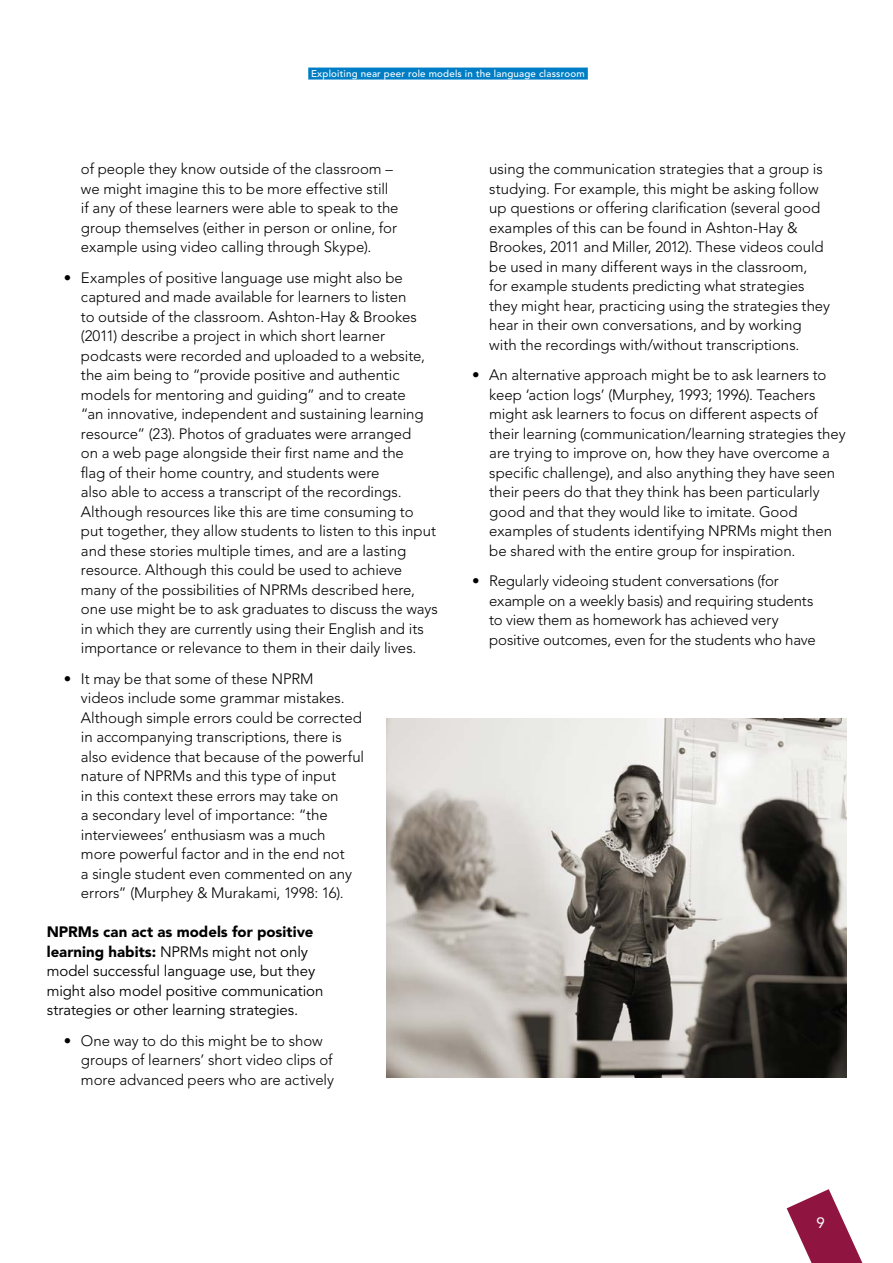
<style>
.page{position:relative;width:893px;height:1263px;background:#fff}
.page>*{position:absolute;margin:0;border:0;box-sizing:border-box;transform-origin:0 0}
.t1{font:300 15px/19.5px "Avenir LT Std";letter-spacing:-.005em;color:#000}
.t2{font:15px/19.5px "Avenir LT Std";letter-spacing:-.005em;color:#000}
.t3{font:15px "Avenir LT Std";color:#fff}
.t4{font:500 9.75px "Avenir LT Std";letter-spacing:.02em;color:#fff}
.s1{font-weight:900}
</style>
<div class="page">
<div style="left:308px;top:68px;width:280px;height:12px;background:#007ec5"></div>
<img style="left:387px;top:719px;width:459px;height:359px">
<svg style="left:787px;top:1189px;width:76px;height:74px"></svg>
<p class="t4" style="left:311px;top:68px;width:275px">Exploiting near peer role models in the language classroom</p>
<p class="t1" style="left:81px;top:159px;width:319px">of people they know outside of the classroom – we might imagine this to be more effective still if any of these learners were able to speak to the group themselves (either in person or online, for example using video calling through Skype).</p>
<p class="t1" style="left:81px;top:268px;width:358px;text-indent:-17px">• Examples of positive language use might also be captured and made available for learners to listen<br>to outside of the classroom. Ashton-Hay &amp; Brookes (2011) describe a project in which short learner podcasts were recorded and uploaded to a website, the aim being to “provide positive and authentic models for mentoring and guiding” and to create<br>“an innovative, independent and sustaining learning resource” (23). Photos of graduates were arranged<br>on a web page alongside their first name and the<br>flag of their home country, and students were<br>also able to access a transcript of the recordings.<br>Although resources like this are time consuming to put together, they allow students to listen to this input and these stories multiple times, and are a lasting resource. Although this could be used to achieve many of the possibilities of NPRMs described here, one use might be to ask graduates to discuss the ways in which they are currently using their English and its importance or relevance to them in their daily lives.</p>
<p class="t1" style="left:81px;top:669px;width:285px;text-indent:-17px">• It may be that some of these NPRM<br>videos include some grammar mistakes.<br>Although simple errors could be corrected in accompanying transcriptions, there is also evidence that because of the powerful nature of NPRMs and this type of input<br>in this context these errors may take on<br>a secondary level of importance: “the interviewees’ enthusiasm was a much<br>more powerful factor and in the end not<br>a single student even commented on any errors” (Murphey &amp; Murakami, 1998: 16).</p>
<p class="t2" style="left:47px;top:923px;width:278px"><span class="s1">NPRMs can act as models for positive learning habits:</span> NPRMs might not only model successful language use, but they might also model positive communication strategies or other learning strategies.</p>
<p class="t1" style="left:81px;top:1031px;width:255px;text-indent:-17px">• One way to do this might be to show groups of learners’ short video clips of more advanced peers who are actively</p>
<p class="t1" style="left:489px;top:159px;width:342px">using the communication strategies that a group is studying. For example, this might be asking follow up questions or offering clarification (several good examples of this can be found in Ashton-Hay &amp; Brookes, 2011 and Miller, 2012). These videos could be used in many different ways in the classroom,<br>for example students predicting what strategies they might hear, practicing using the strategies they hear in their own conversations, and by working with the recordings with/without transcriptions.</p>
<p class="t1" style="left:489px;top:365px;width:358px;text-indent:-17px">• An alternative approach might be to ask learners to keep ‘action logs’ (Murphey, 1993; 1996). Teachers might ask learners to focus on different aspects of their learning (communication/learning strategies they are trying to improve on, how they have overcome a specific challenge), and also anything they have seen their peers do that they think has been particularly good and that they would like to imitate. Good examples of students identifying NPRMs might then be shared with the entire group for inspiration.</p>
<p class="t1" style="left:489px;top:571px;width:328px;text-indent:-17px">• Regularly videoing student conversations (for example on a weekly basis) and requiring students to view them as homework has achieved very positive outcomes, even for the students who have</p>
<p class="t3" style="left:816px;top:1214px;width:10px">9</p>
</div>
